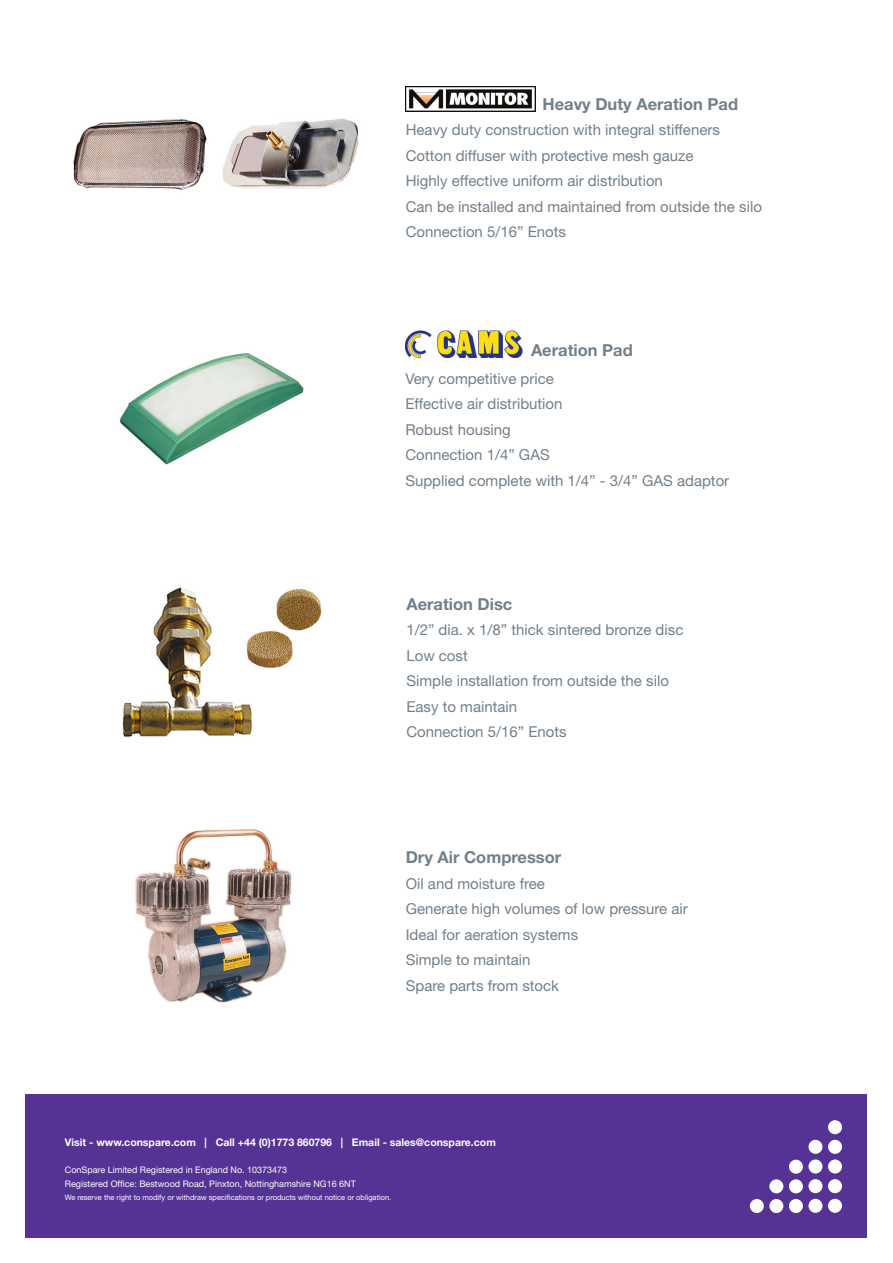
<style>
.page{position:relative;width:893px;height:1263px;background:#fff}
.page>*{position:absolute;margin:0;border:0;box-sizing:border-box;transform-origin:0 0}
.t1{font:700 16.5px "Helvetica Neue LT Std";color:#727f8a}
.t2{font:15px "Helvetica Neue LT Std";color:#727f8a}
.t3{font:700 10.5px "Helvetica Neue LT Std";color:#fff}
.t4{font:9px "Helvetica Neue LT Std";color:#fff}
.t5{font:7.5px "Helvetica Neue LT Std";color:#fff}
</style>
<div class="page">
<div style="left:26px;top:1093px;width:841px;height:144px;background:#553394"></div>
<div style="left:828px;top:1199px;width:14px;height:14px;background:#fff;border-radius:50%"></div>
<div style="left:808px;top:1199px;width:14px;height:14px;background:#fff;border-radius:50%"></div>
<div style="left:789px;top:1199px;width:14px;height:14px;background:#fff;border-radius:50%"></div>
<div style="left:769px;top:1199px;width:14px;height:14px;background:#fff;border-radius:50%"></div>
<div style="left:750px;top:1199px;width:14px;height:14px;background:#fff;border-radius:50%"></div>
<div style="left:828px;top:1140px;width:14px;height:14px;background:#fff;border-radius:50%"></div>
<div style="left:808px;top:1140px;width:14px;height:14px;background:#fff;border-radius:50%"></div>
<div style="left:828px;top:1120px;width:14px;height:14px;background:#fff;border-radius:50%"></div>
<div style="left:828px;top:1159px;width:14px;height:14px;background:#fff;border-radius:50%"></div>
<div style="left:808px;top:1159px;width:14px;height:14px;background:#fff;border-radius:50%"></div>
<div style="left:789px;top:1160px;width:14px;height:14px;background:#fff;border-radius:50%"></div>
<div style="left:828px;top:1179px;width:14px;height:14px;background:#fff;border-radius:50%"></div>
<div style="left:808px;top:1179px;width:14px;height:14px;background:#fff;border-radius:50%"></div>
<div style="left:789px;top:1179px;width:14px;height:14px;background:#fff;border-radius:50%"></div>
<div style="left:769px;top:1179px;width:14px;height:14px;background:#fff;border-radius:50%"></div>
<img style="left:222px;top:118px;width:137px;height:71px">
<img style="left:73px;top:119px;width:134px;height:72px">
<img style="left:120px;top:353px;width:184px;height:112px">
<img style="left:122px;top:587px;width:131px;height:150px">
<img style="left:135px;top:829px;width:157px;height:174px">
<img style="left:245px;top:587px;width:77px;height:84px">
<img style="left:406px;top:87px;width:130px;height:24px">
<img style="left:406px;top:331px;width:117px;height:28px">
<p class="t1" style="left:542px;top:94px;width:197px">Heavy Duty Aeration Pad</p>
<p class="t2" style="left:406px;top:121px;width:316px">Heavy duty construction with integral stiffeners</p>
<p class="t2" style="left:406px;top:146px;width:289px">Cotton diffuser with protective mesh gauze</p>
<p class="t2" style="left:406px;top:172px;width:259px">Highly effective uniform air distribution</p>
<p class="t2" style="left:406px;top:197px;width:358px">Can be installed and maintained from outside the silo</p>
<p class="t2" style="left:406px;top:223px;width:162px">Connection 5/16” Enots</p>
<p class="t1" style="left:531px;top:340px;width:103px">Aeration Pad</p>
<p class="t2" style="left:405px;top:369px;width:150px">Very competitive price</p>
<p class="t2" style="left:405px;top:395px;width:159px">Effective air distribution</p>
<p class="t2" style="left:405px;top:420px;width:107px">Robust housing</p>
<p class="t2" style="left:405px;top:446px;width:146px">Connection 1/4” GAS</p>
<p class="t2" style="left:405px;top:471px;width:325px">Supplied complete with 1/4” - 3/4” GAS adaptor</p>
<p class="t1" style="left:406px;top:594px;width:107px">Aeration Disc</p>
<p class="t2" style="left:406px;top:621px;width:279px">1/2” dia. x 1/8” thick sintered bronze disc</p>
<p class="t2" style="left:406px;top:646px;width:63px">Low cost</p>
<p class="t2" style="left:406px;top:672px;width:264px">Simple installation from outside the silo</p>
<p class="t2" style="left:406px;top:697px;width:112px">Easy to maintain</p>
<p class="t2" style="left:406px;top:723px;width:162px">Connection 5/16” Enots</p>
<p class="t1" style="left:406px;top:847px;width:157px">Dry Air Compressor</p>
<p class="t2" style="left:406px;top:874px;width:141px">Oil and moisture free</p>
<p class="t2" style="left:406px;top:900px;width:283px">Generate high volumes of low pressure air</p>
<p class="t2" style="left:406px;top:925px;width:174px">Ideal for aeration systems</p>
<p class="t2" style="left:406px;top:951px;width:126px">Simple to maintain</p>
<p class="t2" style="left:406px;top:976px;width:155px">Spare parts from stock</p>
<p class="t3" style="left:65px;top:1136px;width:432px">Visit - www.conspare.com | Call +44 (0)1773 860796 | Email - sales@conspare.com</p>
<p class="t4" style="left:65px;top:1164px;width:224px">ConSpare Limited Registered in England No. 10373473</p>
<p class="t4" style="left:65px;top:1178px;width:293px">Registered Office: Bestwood Road, Pinxton, Nottinghamshire NG16 6NT</p>
<p class="t5" style="left:65px;top:1193px;width:328px">We reserve the right to modify or withdraw specifications or products without notice or obligation.</p>
</div>
